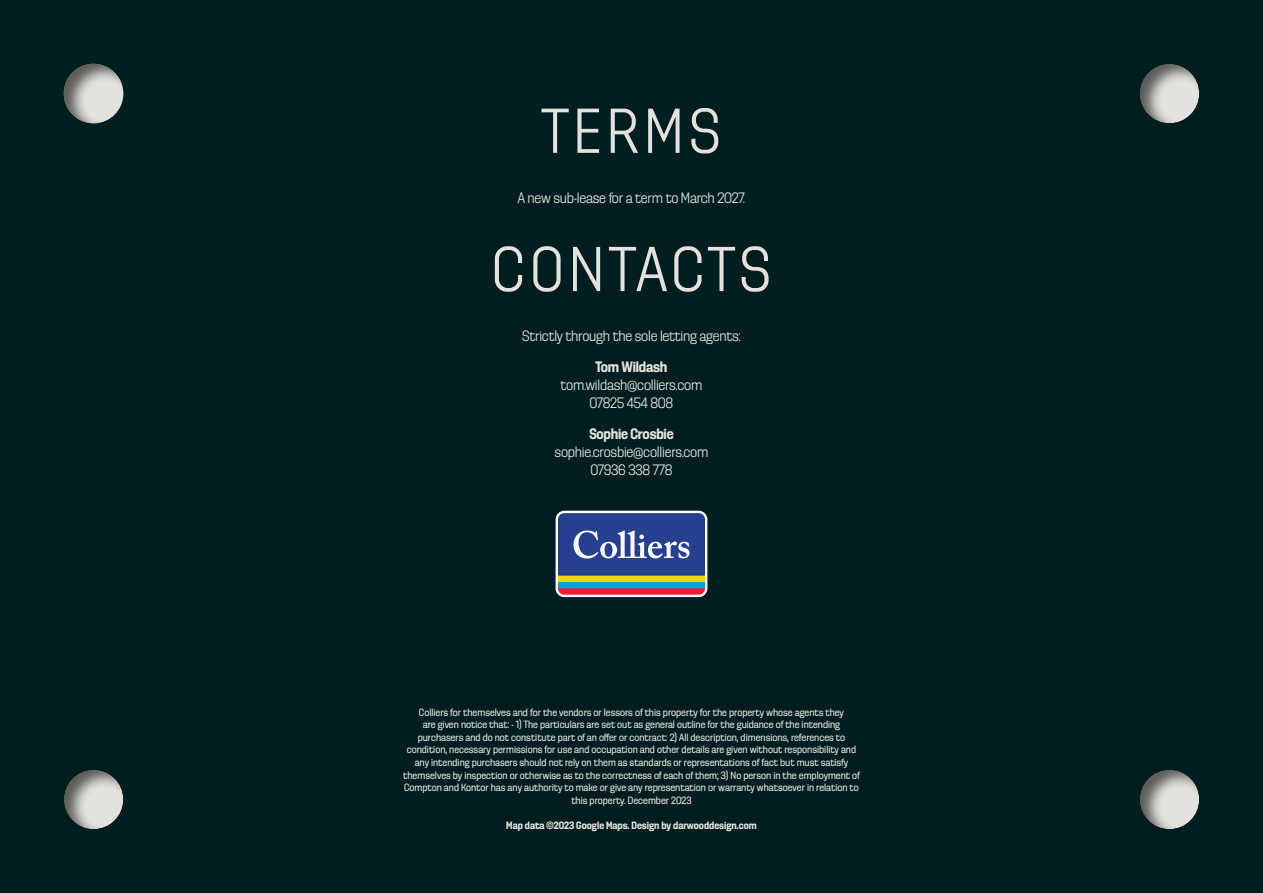
<style>
.page{position:relative;width:1263px;height:893px;background:#001e20}
.page>*{position:absolute;margin:0;border:0;box-sizing:border-box;transform-origin:0 0}
.t1{font:300 63px "Dezen Pro";letter-spacing:.09em;color:#e3e2dc}
.t2{font:300 15px/18px "Dezen Pro";letter-spacing:-.015em;color:#e3e2dc;text-align:center}
.t3{font:700 15px "Dezen Pro";letter-spacing:-.015em;color:#e3e2dc}
.t4{font:10.5px/12.6px "Dezen Pro";color:#e3e2dc;text-align:center}
.t5{font:700 10.5px "Dezen Pro";color:#e3e2dc}
</style>
<div class="page">
<div style="left:1125px;top:53px;width:87px;height:71px;background:#000;opacity:.6"></div>
<div style="left:49px;top:53px;width:87px;height:71px;background:#000;opacity:.6"></div>
<div style="left:1125px;top:759px;width:87px;height:71px;background:#000;opacity:.6"></div>
<div style="left:49px;top:759px;width:87px;height:71px;background:#000;opacity:.6"></div>
<div style="left:556px;top:511px;width:151px;height:86px;background:#fff;border-radius:9px"></div>
<div style="left:558px;top:582px;width:147px;height:6px;background:#0d9ed9"></div>
<div style="left:558px;top:576px;width:147px;height:6px;background:#ffd400"></div>
<svg style="left:558px;top:588px;width:147px;height:7px"></svg>
<svg style="left:558px;top:513px;width:147px;height:63px;background:#3f559a"></svg>
<h1 class="t1" style="left:542px;top:97px;width:180px">TERMS</h1>
<h2 class="t2" style="left:518px;top:189px;width:229px">A new sub-lease for a term to March 2027.</h2>
<h1 class="t1" style="left:492px;top:235px;width:281px">CONTACTS</h1>
<h2 class="t2" style="left:522px;top:327px;width:220px">Strictly through the sole letting agents:</h2>
<h2 class="t3" style="left:596px;top:358px;width:73px">Tom Wildash</h2>
<h2 class="t2" style="left:561px;top:376px;width:143px">tom.wildash@colliers.com<br>07825 454 808</h2>
<h2 class="t3" style="left:589px;top:425px;width:86px">Sophie Crosbie</h2>
<h2 class="t2" style="left:554px;top:442px;width:155px">sophie.crosbie@colliers.com<br>07936 338 778</h2>
<p class="t4" style="left:403px;top:706px;width:458px">Colliers for themselves and for the vendors or lessors of this property for the property whose agents they<br>are given notice that: - 1) The particulars are set out as general outline for the guidance of the intending purchasers and do not constitute part of an offer or contract: 2) All description, dimensions, references to condition, necessary permissions for use and occupation and other details are given without responsibility and any intending purchasers should not rely on them as standards or representations of fact but must satisfy themselves by inspection or otherwise as to the correctness of each of them; 3) No person in the employment of Compton and Kontor has any authority to make or give any representation or warranty whatsoever in relation to this property. December 2023</p>
<p class="t5" style="left:506px;top:819px;width:252px">Map data ©2023 Google Maps. Design by darwooddesign.com</p>
</div>
